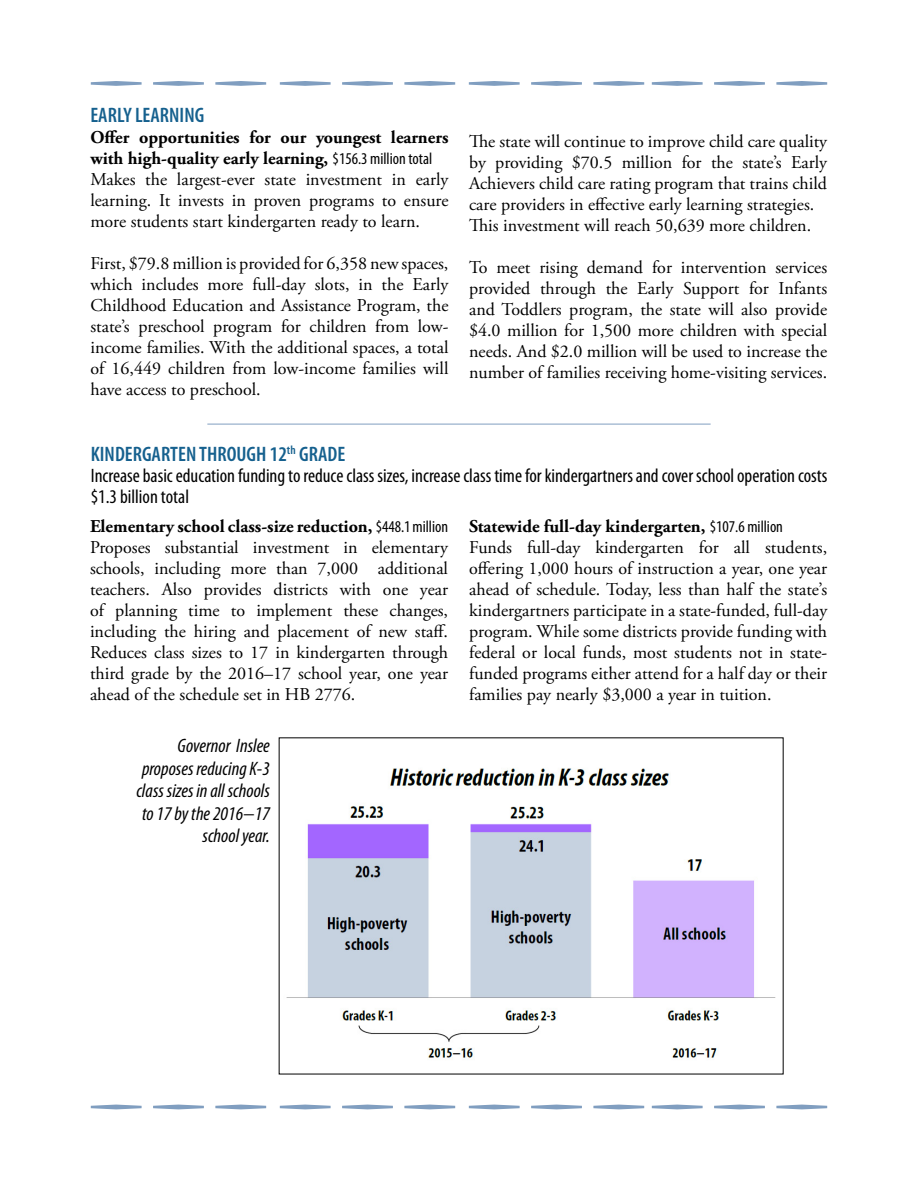
<style>
.page{position:relative;width:918px;height:1188px;background:#fff}
.page>*{position:absolute;margin:0;border:0;box-sizing:border-box;transform-origin:0 0}
.t1{font:600 condensed 21px "Myriad Pro";color:#15608e}
.t2{font:condensed 19.5px/21px "Myriad Pro";color:#000}
.t3{font:italic condensed 19.5px/22.5px "Myriad Pro";color:#000;text-align:right}
.t4{font:18px/21px "Adobe Garamond Pro";color:#000}
.s1{font-weight:700}
.s2{font-family:"Myriad Pro";font-stretch:condensed;font-size:16.5px}
</style>
<div class="page">
<svg style="left:404px;top:81px;width:51px;height:5px"></svg>
<svg style="left:342px;top:81px;width:51px;height:5px"></svg>
<svg style="left:280px;top:81px;width:51px;height:5px"></svg>
<svg style="left:215px;top:81px;width:51px;height:5px"></svg>
<svg style="left:153px;top:81px;width:51px;height:5px"></svg>
<svg style="left:91px;top:81px;width:51px;height:5px"></svg>
<svg style="left:593px;top:81px;width:51px;height:5px"></svg>
<svg style="left:531px;top:81px;width:51px;height:5px"></svg>
<svg style="left:469px;top:81px;width:51px;height:5px"></svg>
<svg style="left:776px;top:81px;width:51px;height:5px"></svg>
<svg style="left:714px;top:81px;width:51px;height:5px"></svg>
<svg style="left:652px;top:81px;width:51px;height:5px"></svg>
<svg style="left:404px;top:1105px;width:51px;height:4px"></svg>
<svg style="left:342px;top:1105px;width:51px;height:4px"></svg>
<svg style="left:280px;top:1105px;width:51px;height:4px"></svg>
<svg style="left:215px;top:1105px;width:51px;height:4px"></svg>
<svg style="left:153px;top:1105px;width:51px;height:4px"></svg>
<svg style="left:91px;top:1105px;width:51px;height:4px"></svg>
<svg style="left:593px;top:1105px;width:51px;height:4px"></svg>
<svg style="left:531px;top:1105px;width:51px;height:4px"></svg>
<svg style="left:469px;top:1105px;width:51px;height:4px"></svg>
<svg style="left:776px;top:1105px;width:51px;height:4px"></svg>
<svg style="left:714px;top:1105px;width:51px;height:4px"></svg>
<svg style="left:652px;top:1105px;width:51px;height:4px"></svg>
<img style="left:286px;top:768px;width:490px;height:291px">
<hr style="left:207px;top:424px;width:504px;height:1px;background:#809ec0">
<p class="t1" style="left:90px;top:104px;width:115px">EARLY LEARNING</p>
<p class="t4" style="left:90px;top:127px;width:360px"><span class="s1">Offer opportunities for our youngest learners with high-quality early learning,</span> <span class="s2">$156.3 million total </span>Makes the largest-ever state investment in early learning. It invests in proven programs to ensure more students start kindergarten ready to learn.</p>
<p class="t4" style="left:90px;top:253px;width:360px;text-align:justify">First, $79.8 million is provided for 6,358 new spaces, which includes more full-day slots, in the Early Childhood Education and Assistance Program, the state’s preschool program for children from low&shy;income families. With the additional spaces, a total of 16,449 children from low-income families will have access to preschool.</p>
<p class="t4" style="left:469px;top:131px;width:360px">The state will continue to improve child care quality by providing $70.5 million for the state’s Early Achievers child care rating program that trains child care providers in effective early learning strategies.<br>This investment will reach 50,639 more children.</p>
<p class="t4" style="left:469px;top:257px;width:360px;text-align:justify">To meet rising demand for intervention services provided through the Early Support for Infants and Toddlers program, the state will also provide $4.0 million for 1,500 more children with special needs. And $2.0 million will be used to increase the number of families receiving home-visiting services.</p>
<p class="t1" style="left:91px;top:443px;width:256px">KINDERGARTEN THROUGH 12<sup>th</sup> GRADE</p>
<p class="t2" style="left:91px;top:465px;width:738px">Increase basic education funding to reduce class sizes, increase class time for kindergartners and cover school operation costs $1.3 billion total</p>
<p class="t4" style="left:469px;top:516px;width:360px"><span class="s1">Statewide full-day kindergarten,</span> <span class="s2">$107.6 million </span>Funds full-day kindergarten for all students, offering 1,000 hours of instruction a year, one year ahead of schedule. Today, less than half the state’s kindergartners participate in a state-funded, full-day program. While some districts provide funding with federal or local funds, most students not in state&shy;funded programs either attend for a half day or their families pay nearly $3,000 a year in tuition.</p>
<p class="t4" style="left:90px;top:516px;width:360px;text-align:justify"><span class="s1">Elementary school class-size reduction,</span> <span class="s2">$448.1 million </span>Proposes substantial investment in elementary schools, including more than 7,000 additional teachers. Also provides districts with one year of planning time to implement these changes, including the hiring and placement of new staff.<br>Reduces class sizes to 17 in kindergarten through third grade by the 2016–17 school year, one year ahead of the schedule set in HB 2776.</p>
<p class="t3" style="left:136px;top:734px;width:135px">Governor Inslee proposes reducing K-3 class sizes in all schools to 17 by the 2016−17 school year.</p>
</div>
